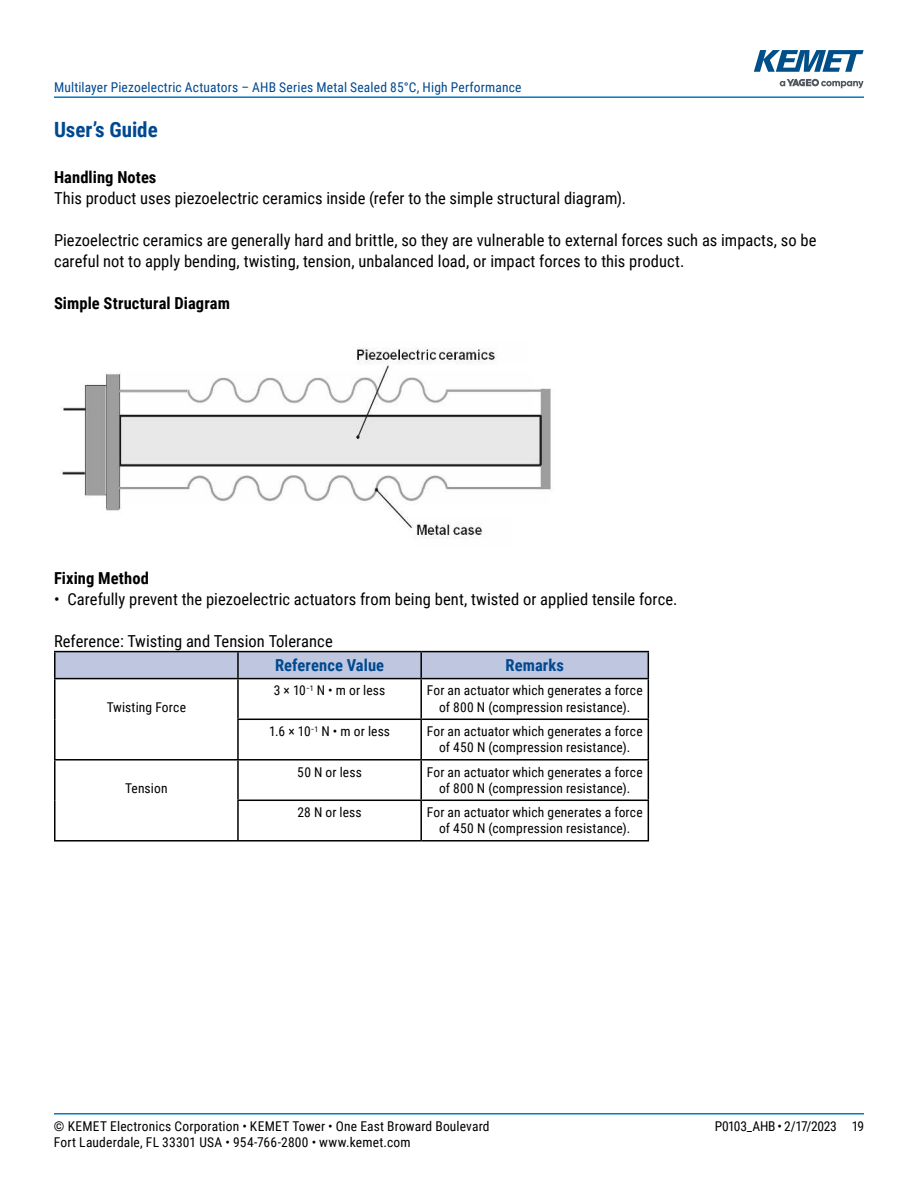
<style>
.page{position:relative;width:918px;height:1188px;background:#fff}
.page>*{position:absolute;margin:0;border:0;box-sizing:border-box;transform-origin:0 0}
.t1{font:700 21px "Roboto Condensed";color:#004990}
.t2{font:16.5px/21px "Roboto Condensed";color:#000}
.t3{font:700 16.5px "Roboto Condensed";letter-spacing:.005em;color:#000}
.t4{font:700 16.5px "Roboto Condensed";letter-spacing:.005em;color:#004990}
.t5{font:13.5px/16.2px "Roboto Condensed";letter-spacing:.01em;color:#000;text-align:center}
.t6{font:13.5px "Roboto Condensed";letter-spacing:.015em;color:#004990}
.t7{font:13.5px "Roboto Condensed";letter-spacing:-.025em;color:#000}
</style>
<div class="page">
<hr style="left:54px;top:1113px;width:810px;height:2px;background:#007cc2">
<hr style="left:54px;top:96px;width:810px;height:2px;background:#007cc2">
<svg style="left:780px;top:79px;width:84px;height:9px"></svg>
<svg style="left:754px;top:50px;width:110px;height:22px"></svg>
<img style="left:62px;top:348px;width:489px;height:191px">
<svg style="left:56px;top:679px;width:592px;height:161px"></svg>
<hr style="left:54px;top:651px;width:184px;height:1px;background:#000">
<hr style="left:54px;top:652px;width:2px;height:26px;background:#000">
<hr style="left:238px;top:651px;width:183px;height:1px;background:#000">
<hr style="left:421px;top:651px;width:228px;height:1px;background:#000">
<svg style="left:55px;top:652px;width:594px;height:26px;background:#b9c0d8"></svg>
<hr style="left:54px;top:678px;width:184px;height:1px;background:#000">
<hr style="left:54px;top:679px;width:2px;height:40px;background:#000">
<hr style="left:238px;top:678px;width:183px;height:1px;background:#000">
<hr style="left:237px;top:679px;width:2px;height:40px;background:#000">
<hr style="left:421px;top:678px;width:228px;height:1px;background:#000">
<hr style="left:420px;top:679px;width:2px;height:40px;background:#000">
<hr style="left:648px;top:679px;width:1px;height:40px;background:#000">
<hr style="left:54px;top:719px;width:2px;height:40px;background:#000">
<hr style="left:237px;top:719px;width:184px;height:1px;background:#000">
<hr style="left:237px;top:720px;width:2px;height:39px;background:#000">
<hr style="left:421px;top:719px;width:228px;height:1px;background:#000">
<hr style="left:420px;top:720px;width:2px;height:39px;background:#000">
<hr style="left:648px;top:720px;width:1px;height:39px;background:#000">
<hr style="left:54px;top:759px;width:184px;height:2px;background:#000">
<hr style="left:54px;top:761px;width:2px;height:39px;background:#000">
<hr style="left:238px;top:759px;width:183px;height:2px;background:#000">
<hr style="left:237px;top:761px;width:2px;height:39px;background:#000">
<hr style="left:421px;top:759px;width:228px;height:2px;background:#000">
<hr style="left:420px;top:761px;width:2px;height:39px;background:#000">
<hr style="left:648px;top:761px;width:1px;height:39px;background:#000">
<hr style="left:54px;top:800px;width:2px;height:40px;background:#000">
<hr style="left:54px;top:840px;width:184px;height:2px;background:#000">
<hr style="left:237px;top:800px;width:184px;height:1px;background:#000">
<hr style="left:237px;top:801px;width:2px;height:39px;background:#000">
<hr style="left:421px;top:800px;width:228px;height:1px;background:#000">
<hr style="left:420px;top:801px;width:2px;height:39px;background:#000">
<hr style="left:648px;top:801px;width:1px;height:39px;background:#000">
<hr style="left:238px;top:840px;width:183px;height:2px;background:#000">
<hr style="left:421px;top:840px;width:228px;height:2px;background:#000">
<p class="t6" style="left:54px;top:82px;width:469px">Multilayer Piezoelectric Actuators – AHB Series Metal Sealed 85°C, High Performance</p>
<h1 class="t1" style="left:54px;top:115px;width:105px">User’s Guide</h1>
<p class="t3" style="left:54px;top:166px;width:104px">Handling Notes</p>
<p class="t2" style="left:54px;top:187px;width:574px">This product uses piezoelectric ceramics inside (refer to the simple structural diagram).</p>
<p class="t2" style="left:54px;top:231px;width:764px">Piezoelectric ceramics are generally hard and brittle, so they are vulnerable to external forces such as impacts, so be careful not to apply bending, twisting, tension, unbalanced load, or impact forces to this product.</p>
<p class="t3" style="left:54px;top:292px;width:178px">Simple Structural Diagram</p>
<p class="t3" style="left:54px;top:566px;width:96px">Fixing Method</p>
<p class="t2" style="left:54px;top:589px;width:625px">• Carefully prevent the piezoelectric actuators from being bent, twisted or applied tensile force.</p>
<p class="t2" style="left:54px;top:631px;width:280px">Reference: Twisting and Tension Tolerance</p>
<p class="t4" style="left:275px;top:654px;width:111px">Reference Value</p>
<p class="t4" style="left:506px;top:654px;width:60px">Remarks</p>
<p class="t5" style="left:107px;top:700px;width:81px">Twisting Force</p>
<p class="t5" style="left:274px;top:682px;width:113px">3 × 10<sup>−1</sup> N • m or less</p>
<p class="t5" style="left:427px;top:684px;width:217px">For an actuator which generates a force of 800 N (compression resistance).</p>
<p class="t5" style="left:269px;top:723px;width:123px">1.6 × 10<sup>−1</sup> N • m or less</p>
<p class="t5" style="left:427px;top:724px;width:217px">For an actuator which generates a force of 450 N (compression resistance).</p>
<p class="t5" style="left:125px;top:781px;width:44px">Tension</p>
<p class="t5" style="left:297px;top:765px;width:66px">50 N or less</p>
<p class="t5" style="left:427px;top:765px;width:217px">For an actuator which generates a force of 800 N (compression resistance).</p>
<p class="t5" style="left:297px;top:805px;width:66px">28 N or less</p>
<p class="t5" style="left:427px;top:805px;width:217px">For an actuator which generates a force of 450 N (compression resistance).</p>
<p class="t5" style="left:54px;top:1119px;width:437px">© KEMET Electronics Corporation • KEMET Tower • One East Broward Boulevard</p>
<p class="t7" style="left:715px;top:1120px;width:151px">P0103_AHB • 2/17/2023 19</p>
<p class="t5" style="left:54px;top:1135px;width:358px">Fort Lauderdale, FL 33301 USA • 954-766-2800 • www.kemet.com</p>
</div>
